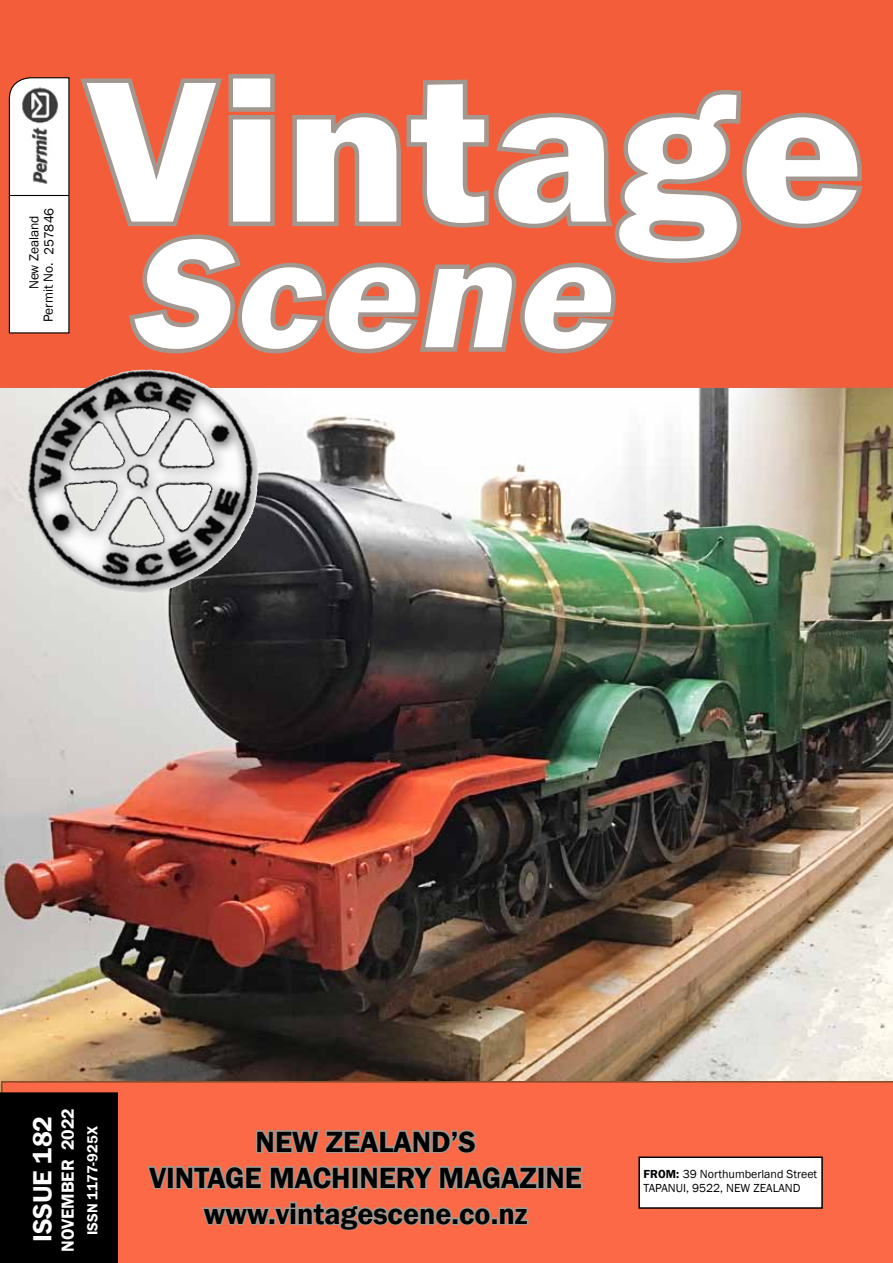
<style>
.page{position:relative;width:893px;height:1263px;background:#fff}
.page>*{position:absolute;margin:0;border:0;box-sizing:border-box;transform-origin:0 0}
.t1{font:600 30px/36px "Franklin Gothic";color:#000;text-align:center}
.t2{font:600 27px "Franklin Gothic";color:#fff}
.t3{font:600 18px "Franklin Gothic";color:#fff}
.t4{font:600 15px "Franklin Gothic";color:#fff}
.t5{font:13.5px/15px "Franklin Gothic";color:#000}
.t6{font:12px/14.4px "Franklin Gothic";color:#000}
.s1{font-weight:600}
</style>
<div class="page">
<img style="left:0;top:388px;width:893px;height:704px">
<div style="left:1px;top:1081px;width:892px;height:182px;background:#fc6947"></div>
<div style="left:0;top:0;width:893px;height:388px;background:#f35d3a"></div>
<svg style="left:8px;top:77px;width:62px;height:257px"></svg>
<hr style="left:9px;top:195px;width:60px;height:1px;background:#000">
<div style="left:28px;top:208px;width:15px;height:81px;background:#fff"></div>
<img style="left:20px;top:82px;width:39px;height:105px">
<div style="left:43px;top:254px;width:16px;height:68px;background:#fff"></div>
<svg style="left:77px;top:72px;width:788px;height:193px"></svg>
<svg style="left:119px;top:232px;width:513px;height:124px"></svg>
<div style="left:0;top:1092px;width:118px;height:171px;background:#000"></div>
<div style="left:639px;top:1157px;width:183px;height:51px;background:#fff"></div>
<div style="left:638px;top:1156px;width:185px;height:53px;border:2px solid #000"></div>
<svg style="left:145px;top:1126px;width:439px;height:67px;background:#dd7960"></svg>
<svg style="left:200px;top:1201px;width:330px;height:31px;background:#d37e67"></svg>
<img style="left:28px;top:370px;width:117px;height:109px">
<p class="t5" style="left:27px;top:255px;width:49px;text-indent:-35px;rotate:-90deg">New Zealand<br>257846</p>
<p class="t5" style="left:41px;top:322px;width:61px;rotate:-90deg">Permit No.</p>
<p class="t3" style="left:57px;top:1252px;width:145px;rotate:-90deg">NOVEMBER 2022</p>
<p class="t2" style="left:26px;top:1242px;width:128px;rotate:-90deg">ISSUE 182</p>
<p class="t4" style="left:83px;top:1235px;width:110px;rotate:-90deg">ISSN 1177-925X</p>
<p class="t1" style="left:150px;top:1124px;width:434px">NEW ZEALAND’S<br>VINTAGE MACHINERY MAGAZINE www.vintagescene.co.nz</p>
<p class="t6" style="left:644px;top:1167px;width:175px"><span class="s1">FROM:</span> 39 Northumberland Street<br>TAPANUI, 9522, NEW ZEALAND</p>
</div>
